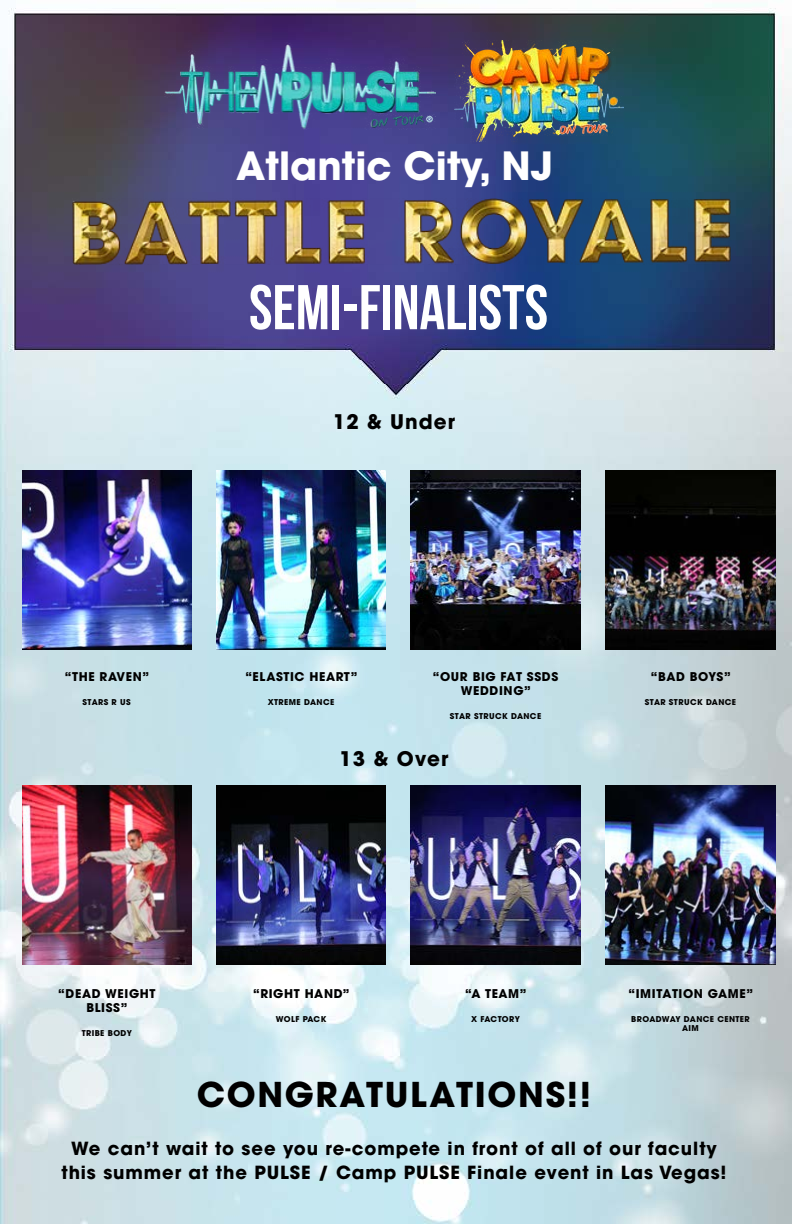
<style>
.page{position:relative;width:792px;height:1224px;background:#fff}
.page>*{position:absolute;margin:0;border:0;box-sizing:border-box;transform-origin:0 0}
.t1{font:700 63px "Bebas Neue";color:#fff}
.t2{font:700 38.6px "ITC Avant Garde Pro";color:#fff}
.t3{font:700 34px "ITC Avant Garde Pro";letter-spacing:.05em;color:#000}
.t4{font:700 20px "ITC Avant Garde Pro";letter-spacing:.05em;color:#000}
.t5{font:700 18px/24px "ITC Avant Garde Pro";letter-spacing:.05em;color:#000;text-align:center}
.t6{font:700 12px/14.4px "ITC Avant Garde Pro";letter-spacing:.05em;color:#000;text-align:center}
.t7{font:700 8px/9.6px "ITC Avant Garde Pro";letter-spacing:.05em;color:#000;text-align:center}
</style>
<div class="page">
<img style="left:0;top:4px;width:792px;height:1220px">
<img style="left:165px;top:42px;width:270px;height:88px">
<img style="left:454px;top:41px;width:170px;height:101px">
<img style="left:72px;top:198px;width:659px;height:66px">
<img style="left:22px;top:470px;width:169px;height:179px">
<img style="left:22px;top:785px;width:169px;height:179px">
<img style="left:216px;top:470px;width:170px;height:179px">
<img style="left:216px;top:785px;width:170px;height:179px">
<img style="left:411px;top:470px;width:169px;height:179px">
<img style="left:411px;top:785px;width:169px;height:179px">
<img style="left:606px;top:470px;width:169px;height:179px">
<img style="left:606px;top:785px;width:169px;height:179px">
<h2 class="t2" style="left:236px;top:140px;width:318px">Atlantic City, NJ</h2>
<h1 class="t1" style="left:249px;top:273px;width:301px">SEMI-FINALISTS</h1>
<p class="t4" style="left:333px;top:408px;width:123px">12 &amp; Under</p>
<p class="t6" style="left:65px;top:669px;width:86px">“THE RAVEN”</p>
<p class="t7" style="left:83px;top:697px;width:50px">STARS R US</p>
<p class="t6" style="left:58px;top:986px;width:99px">“DEAD WEIGHT<br>BLISS”</p>
<p class="t7" style="left:82px;top:1028px;width:52px">TRIBE BODY</p>
<p class="t6" style="left:245px;top:669px;width:113px">“ELASTIC HEART”</p>
<p class="t7" style="left:268px;top:697px;width:68px">XTREME DANCE</p>
<p class="t6" style="left:433px;top:669px;width:127px">“OUR BIG FAT SSDS<br>WEDDING”</p>
<p class="t7" style="left:450px;top:711px;width:93px">STAR STRUCK DANCE</p>
<p class="t4" style="left:340px;top:745px;width:110px">13 &amp; Over</p>
<p class="t6" style="left:651px;top:669px;width:81px">“BAD BOYS”</p>
<p class="t7" style="left:645px;top:697px;width:93px">STAR STRUCK DANCE</p>
<p class="t6" style="left:253px;top:986px;width:98px">“RIGHT HAND”</p>
<p class="t7" style="left:276px;top:1014px;width:52px">WOLF PACK</p>
<p class="t6" style="left:465px;top:986px;width:63px">“A TEAM”</p>
<p class="t7" style="left:471px;top:1014px;width:50px">X FACTORY</p>
<p class="t6" style="left:629px;top:986px;width:126px">“IMITATION GAME”</p>
<p class="t7" style="left:631px;top:1014px;width:120px">BROADWAY DANCE CENTER<br>AIM</p>
<h3 class="t3" style="left:197px;top:1072px;width:396px">CONGRATULATIONS!!</h3>
<p class="t5" style="left:61px;top:1136px;width:667px">We can’t wait to see you re-compete in front of all of our faculty this summer at the PULSE / Camp PULSE Finale event in Las Vegas!</p>
</div>
